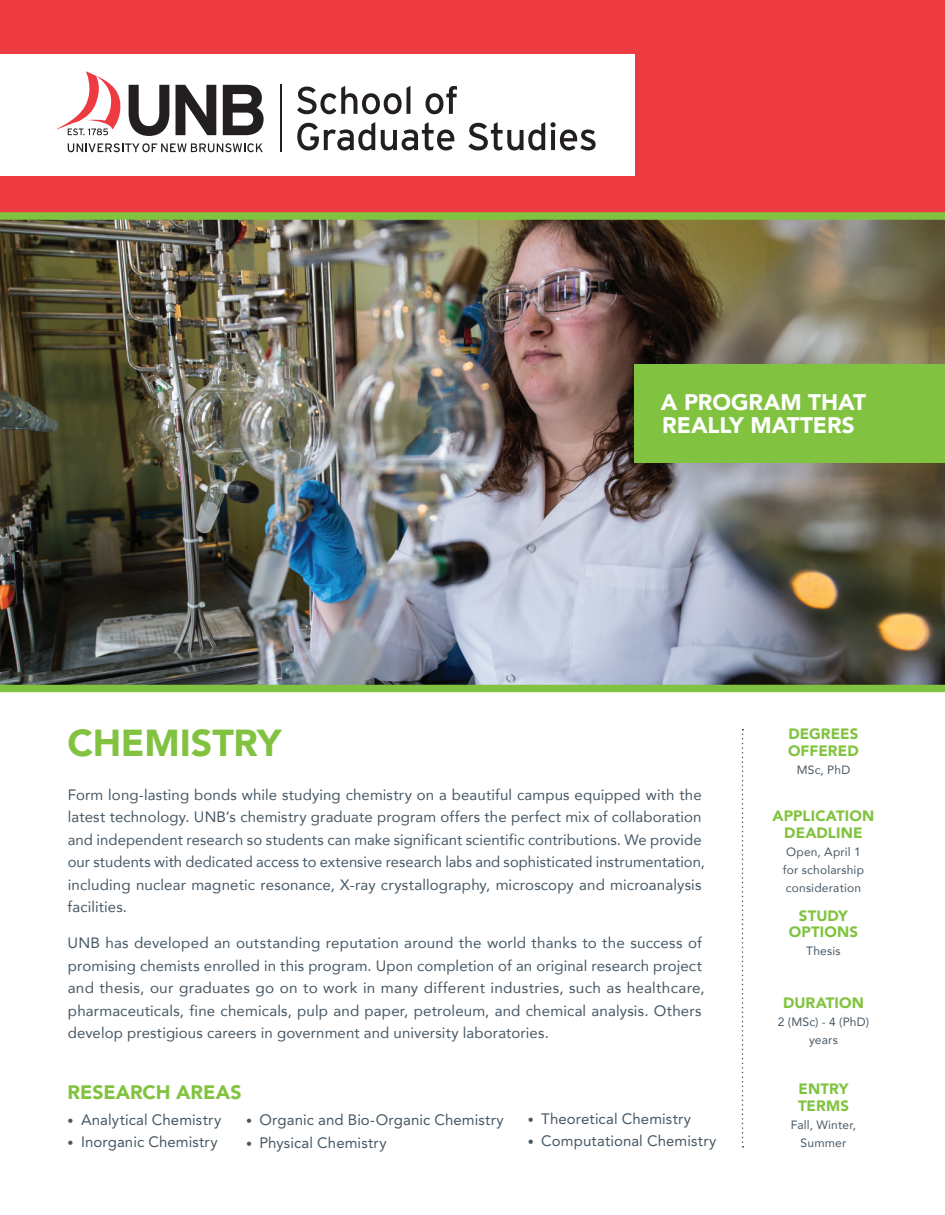
<style>
.page{position:relative;width:945px;height:1215px;background:#fff}
.page>*{position:absolute;margin:0;border:0;box-sizing:border-box;transform-origin:0 0}
.Program_Title{font:900 37.5px "Avenir";letter-spacing:-.005em;color:#81c340}
.Header_Call_Out{font:900 22.5px/22.5px "Avenir";color:#fff}
.Sub_Headings{font:900 19.5px "Avenir";color:#81c340}
.Program_Copy{font:15px/22.5px "Avenir";letter-spacing:.01em;color:#475865}
.Research_Copy{font:15px "Avenir LT Std";letter-spacing:.005em;color:#475865}
.Right_Hand_Column_He{font:900 15px/16.5px "Avenir";letter-spacing:.005em;color:#81c340}
.Right_Hand_Column_Bo{font:12px/18px "Avenir";letter-spacing:.015em;color:#475865;text-align:center}
.s1{font-size:12px}
</style>
<div class="page">
<img style="left:0;top:220px;width:945px;height:465px">
<div style="left:0;top:0;width:945px;height:216px;background:#ee3a41"></div>
<div style="left:0;top:212px;width:945px;height:8px;background:#81c340"></div>
<div style="left:0;top:685px;width:945px;height:7px;background:#81c340"></div>
<svg style="left:742px;top:729px;width:1px;height:419px"></svg>
<div style="left:634px;top:365px;width:311px;height:98px;background:#81c340"></div>
<div style="left:0;top:54px;width:634px;height:122px;background:#fff"></div>
<svg style="left:223px;top:85px;width:41px;height:50px"></svg>
<svg style="left:176px;top:85px;width:40px;height:50px"></svg>
<svg style="left:68px;top:143px;width:195px;height:9px"></svg>
<svg style="left:57px;top:71px;width:112px;height:65px"></svg>
<hr style="left:280px;top:85px;width:2px;height:67px;background:#231f20">
<svg style="left:297px;top:86px;width:113px;height:28px"></svg>
<svg style="left:426px;top:86px;width:31px;height:28px"></svg>
<svg style="left:297px;top:122px;width:78px;height:29px"></svg>
<svg style="left:381px;top:122px;width:73px;height:29px"></svg>
<svg style="left:468px;top:122px;width:128px;height:29px"></svg>
<p class="Header_Call_Out" style="left:661px;top:391px;width:207px">A PROGRAM THAT<br>REALLY MATTERS</p>
<p class="Program_Title" style="left:68px;top:710px;width:216px">CHEMISTRY</p>
<p class="Program_Copy" style="left:68px;top:783px;width:639px">Form long-lasting bonds while studying chemistry on a beautiful campus equipped with the latest technology. UNB’s chemistry graduate program offers the perfect mix of collaboration and independent research so students can make significant scientific contributions. We provide our students with dedicated access to extensive research labs and sophisticated instrumentation, including nuclear magnetic resonance, X-ray crystallography, microscopy and microanalysis facilities.</p>
<p class="Program_Copy" style="left:68px;top:931px;width:639px">UNB has developed an outstanding reputation around the world thanks to the success of promising chemists enrolled in this program. Upon completion of an original research project and thesis, our graduates go on to work in many different industries, such as healthcare, pharmaceuticals, fine chemicals, pulp and paper, petroleum, and chemical analysis. Others develop prestigious careers in government and university laboratories.</p>
<p class="Sub_Headings" style="left:68px;top:1076px;width:176px">RESEARCH AREAS</p>
<p class="Research_Copy" style="left:68px;top:1111px;width:155px"><span class="s1">•</span> Analytical Chemistry</p>
<p class="Research_Copy" style="left:68px;top:1133px;width:152px"><span class="s1">•</span> Inorganic Chemistry</p>
<p class="Research_Copy" style="left:246px;top:1111px;width:259px"><span class="s1">•</span> Organic and Bio-Organic Chemistry</p>
<p class="Research_Copy" style="left:246px;top:1134px;width:142px"><span class="s1">•</span> Physical Chemistry</p>
<p class="Research_Copy" style="left:528px;top:1110px;width:165px"><span class="s1">•</span> Theoretical Chemistry</p>
<p class="Research_Copy" style="left:528px;top:1132px;width:190px"><span class="s1">•</span> Computational Chemistry</p>
<p class="Right_Hand_Column_He" style="left:788px;top:725px;width:72px">DEGREES<br>OFFERED</p>
<p class="Right_Hand_Column_Bo" style="left:797px;top:760px;width:55px">MSc, PhD</p>
<p class="Right_Hand_Column_He" style="left:773px;top:807px;width:103px;text-align:center">APPLICATION<br>DEADLINE</p>
<p class="Right_Hand_Column_Bo" style="left:786px;top:842px;width:76px">Open, April 1</p>
<p class="Right_Hand_Column_Bo" style="left:783px;top:860px;width:83px;text-align:left">for scholarship consideration</p>
<p class="Right_Hand_Column_He" style="left:789px;top:907px;width:71px;text-align:center">STUDY<br>OPTIONS</p>
<p class="Right_Hand_Column_Bo" style="left:806px;top:942px;width:36px">Thesis</p>
<p class="Right_Hand_Column_He" style="left:783px;top:994px;width:82px">DURATION</p>
<p class="Right_Hand_Column_Bo" style="left:778px;top:1013px;width:93px">2 (MSc) - 4 (PhD) years</p>
<p class="Right_Hand_Column_He" style="left:798px;top:1080px;width:52px">ENTRY<br>TERMS</p>
<p class="Right_Hand_Column_Bo" style="left:791px;top:1115px;width:67px">Fall, Winter,<br>Summer</p>
</div>
